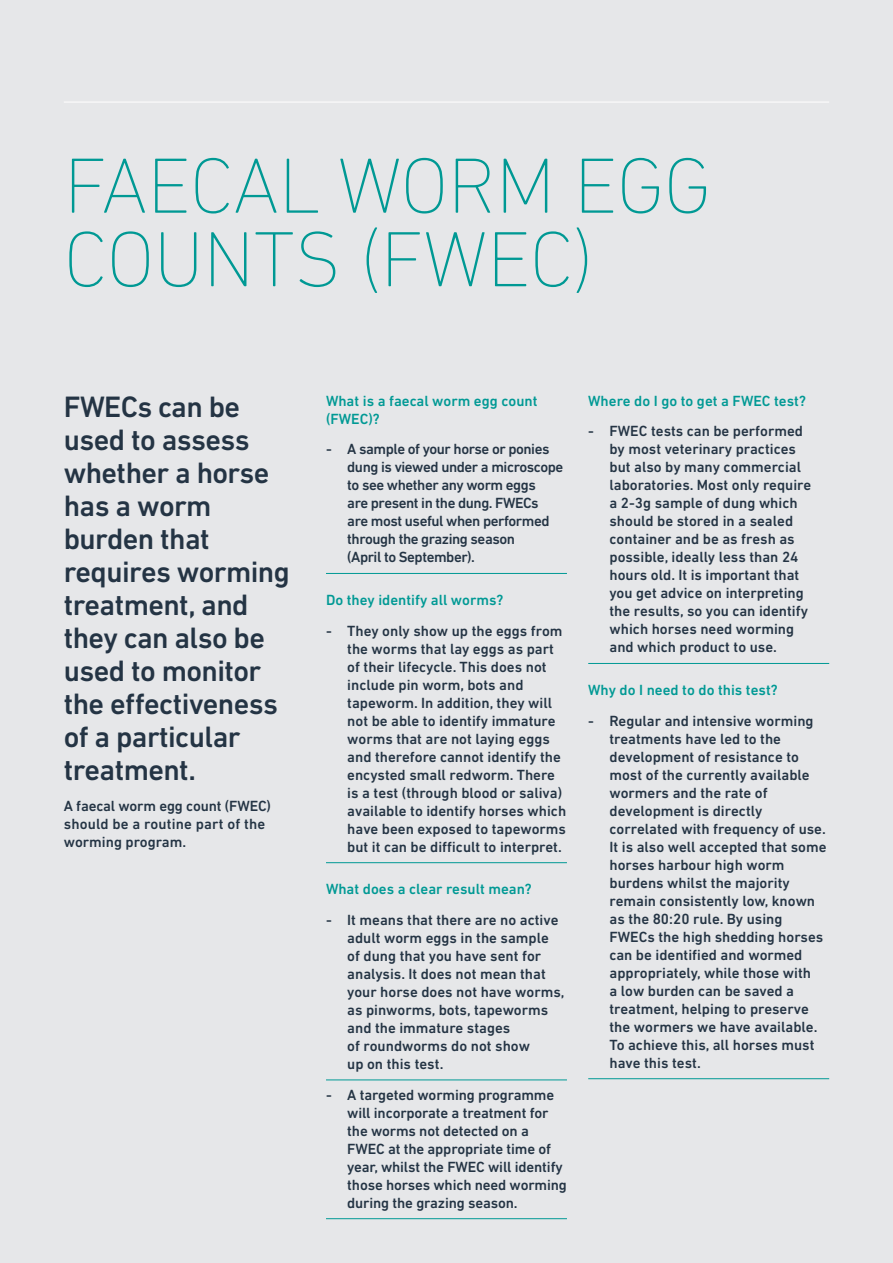
<style>
.page{position:relative;width:893px;height:1263px;background:#e6e7e9}
.page>*{position:absolute;margin:0;border:0;box-sizing:border-box;transform-origin:0 0}
.t1{font:200 79.5px/73.5px "DIN Next LT Pro";letter-spacing:-.01em;color:#009994}
.t2{font:500 30px/33px "DIN Next LT Pro";letter-spacing:-.02em;color:#243444}
.t3{font:500 15px/18px "DIN Next LT Pro";color:#243444}
.t4{font:500 15px/18px "DIN Next LT Pro";letter-spacing:-.03em;color:#243444}
.t5{font:500 15px/18px "DIN Next LT Pro";color:#009994}
</style>
<div class="page">
<hr style="left:326px;top:573px;width:241px;height:1px;background:#009994">
<hr style="left:326px;top:862px;width:241px;height:1px;background:#009994">
<hr style="left:326px;top:1079px;width:241px;height:1px;background:#009994">
<hr style="left:326px;top:1218px;width:241px;height:1px;background:#009994">
<hr style="left:588px;top:663px;width:241px;height:1px;background:#009994">
<hr style="left:588px;top:1078px;width:241px;height:1px;background:#009994">
<hr style="left:64px;top:102px;width:765px;height:1px;background:#fff">
<h1 class="t1" style="left:64px;top:148px;width:649px">FAECAL WOR M EGG<br>COUNT</h1>
<h1 class="t1" style="left:294px;top:222px;width:302px">S (FWEC)</h1>
<h2 class="t2" style="left:64px;top:390px;width:227px">FWECs can be used to assess whether a horse has a worm burden that requires worming treatment, and they can also be used to monitor the effectiveness of a particular treatment.</h2>
<p class="t3" style="left:64px;top:796px;width:209px">A faecal worm egg count (FWEC) should be a routine part of the worming program.</p>
<p class="t5" style="left:326px;top:391px;width:213px">What is a faecal worm egg count (FWEC)?</p>
<p class="t4" style="left:347px;top:440px;width:218px;text-indent:-21px">- A sample of your horse or ponies dung is viewed under a microscope to see whether any worm eggs<br>are present in the dung. FWECs are most useful when performed through the grazing season<br>(April to September).</p>
<p class="t5" style="left:326px;top:591px;width:179px">Do they identify all worms?</p>
<p class="t3" style="left:347px;top:621px;width:220px;text-indent:-21px">- They only show up the eggs from the worms that lay eggs as part of their lifecycle. This does not include pin worm, bots and tapeworm. In addition, they will not be able to identify immature worms that are not laying eggs and therefore cannot identify the encysted small redworm. There is a test (through blood or saliva) available to identify horses which have been exposed to tapeworms but it can be difficult to interpret.</p>
<p class="t5" style="left:326px;top:880px;width:207px">What does a clear result mean?</p>
<p class="t3" style="left:347px;top:911px;width:219px;text-indent:-21px">- It means that there are no active adult worm eggs in the sample of dung that you have sent for analysis. It does not mean that your horse does not have worms, as pinworms, bots, tapeworms and the immature stages<br>of roundworms do not show<br>up on this test.</p>
<p class="t3" style="left:347px;top:1085px;width:221px;text-indent:-21px">- A targeted worming programme will incorporate a treatment for the worms not detected on a<br>FWEC at the appropriate time of year, whilst the FWEC will identify those horses which need worming during the grazing season.</p>
<p class="t5" style="left:588px;top:391px;width:219px">Where do I go to get a FWEC test?</p>
<p class="t3" style="left:609px;top:422px;width:203px;text-indent:-21px">- FWEC tests can be performed by most veterinary practices but also by many commercial laboratories. Most only require a 2-3g sample of dung which should be stored in a sealed container and be as fresh as possible, ideally less than 24 hours old. It is important that you get advice on interpreting the results, so you can identify which horses need worming and which product to use.</p>
<p class="t5" style="left:588px;top:681px;width:191px">Why do I need to do this test?</p>
<p class="t3" style="left:609px;top:711px;width:219px;text-indent:-21px">- Regular and intensive worming treatments have led to the development of resistance to most of the currently available wormers and the rate of development is directly correlated with frequency of use.<br>It is also well accepted that some horses harbour high worm burdens whilst the majority remain consistently low, known as the 80:20 rule. By using<br>FWECs the high shedding horses can be identified and wormed appropriately, while those with<br>a low burden can be saved a treatment, helping to preserve the wormers we have available.<br>To achieve this, all horses must have this test.</p>
</div>
